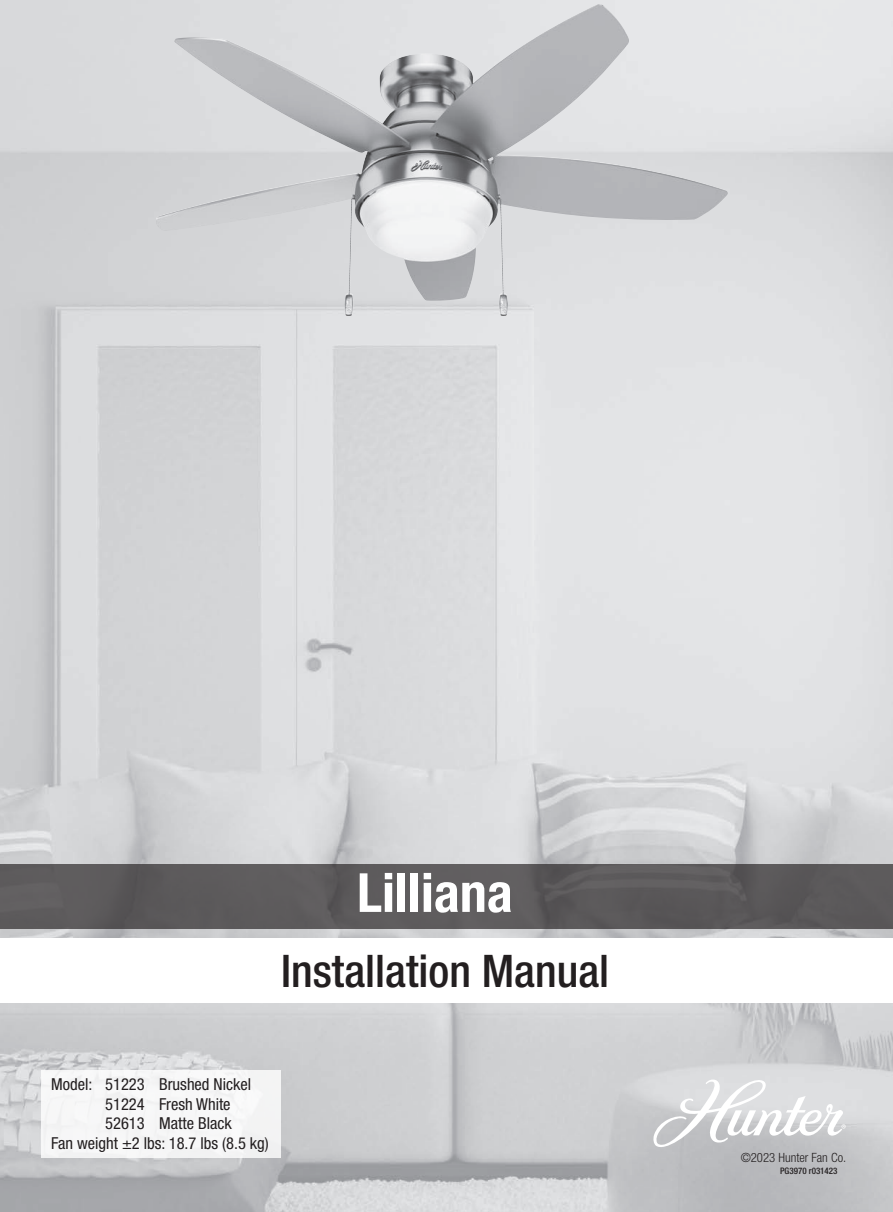
<style>
.page{position:relative;width:893px;height:1212px;background:#fff}
.page>*{position:absolute;margin:0;border:0;box-sizing:border-box;transform-origin:0 0}
.t1{font:700 condensed 54px "Helvetica Neue LT Std";color:#fff}
.t2{font:500 condensed 45px "Helvetica Neue LT Std";color:#231f20}
.t3{font:condensed 16.5px "Helvetica Neue LT Std";color:#231f20}
.t4{font:300 condensed 12.75px "Helvetica Neue LT Std";color:#231f20}
.t5{font:500 condensed 9px "Helvetica Neue LT Std";color:#231f20}
</style>
<div class="page">
<img style="left:0;top:0;width:893px;height:1212px">
<div style="left:0;top:939px;width:893px;height:64px;background:#fff"></div>
<svg style="left:653px;top:1079px;width:193px;height:68px"></svg>
<div style="left:0;top:864px;width:893px;height:64px;background:#5d5a5c"></div>
<div style="left:41px;top:1070px;width:240px;height:88px;background:#f6f7f7"></div>
<img style="left:156px;top:5px;width:441px;height:239px">
<p class="t1" style="left:357px;top:860px;width:157px">Lilliana</p>
<p class="t2" style="left:281px;top:944px;width:330px">Installation Manual</p>
<p class="t3" style="left:51px;top:1074px;width:201px">Model: 51223 Brushed Nickel</p>
<p class="t3" style="left:105px;top:1094px;width:127px">51224 Fresh White</p>
<p class="t3" style="left:105px;top:1114px;width:128px">52613 Matte Black</p>
<p class="t3" style="left:51px;top:1134px;width:219px">Fan weight ±2 lbs: 18.7 lbs (8.5 kg)</p>
<p class="t4" style="left:741px;top:1150px;width:107px">©2023 Hunter Fan Co.</p>
<p class="t5" style="left:780px;top:1165px;width:59px">PG3970 r031423</p>
</div>
